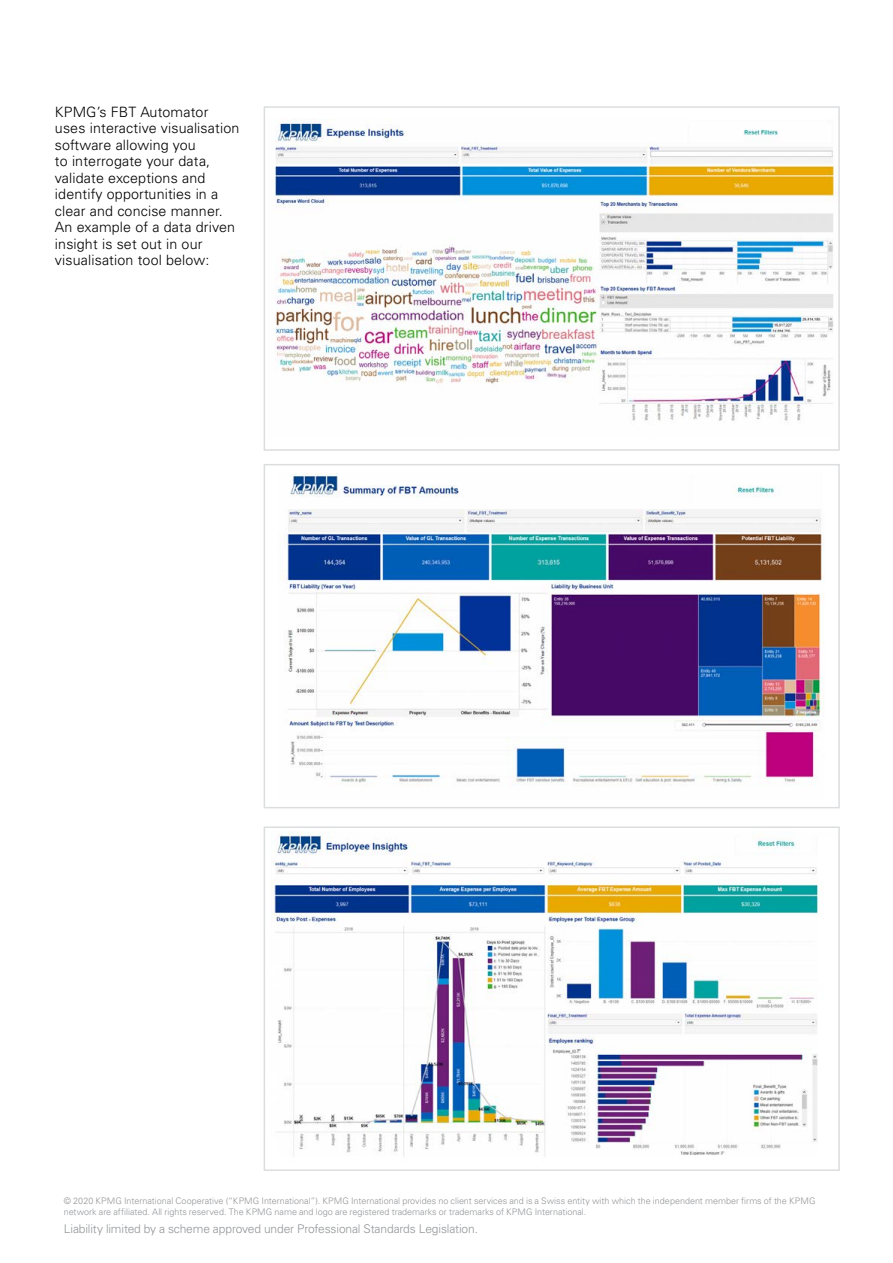
<style>
.page{position:relative;width:893px;height:1263px;background:#fff}
.page>*{position:absolute;margin:0;border:0;box-sizing:border-box;transform-origin:0 0}
.t1{font:300 14.25px/16.5px "Univers LT Std";letter-spacing:.01em;color:#000}
.t2{font:300 12px "Univers LT Std";letter-spacing:-.01em;color:#939598}
.t3{font:300 9px/10.8px "Univers LT Std";color:#939598}
</style>
<div class="page">
<img style="left:275px;top:119px;width:561px;height:302px">
<div style="left:264px;top:106px;width:576px;height:345px;border:2px solid #dcddde"></div>
<img style="left:282px;top:474px;width:543px;height:312px">
<div style="left:264px;top:464px;width:576px;height:344px;border:2px solid #dcddde"></div>
<img style="left:271px;top:831px;width:548px;height:326px">
<div style="left:264px;top:826px;width:576px;height:345px;border:2px solid #dcddde"></div>
<p class="t1" style="left:55px;top:103px;width:186px">KPMG’s FBT Automator uses interactive visualisation software allowing you<br>to interrogate your data, validate exceptions and identify opportunities in a clear and concise manner.<br>An example of a data driven insight is set out in our visualisation tool below:</p>
<p class="t3" style="left:64px;top:1195px;width:753px">© 2020 KPMG International Cooperative (“KPMG International”). KPMG International provides no client services and is a Swiss entity with which the independent member firms of the KPMG network are affiliated. All rights reserved. The KPMG name and logo are registered trademarks or trademarks of KPMG International.</p>
<h2 class="t2" style="left:64px;top:1222px;width:416px">Liability limited by a scheme approved under Professional Standards Legislation.</h2>
</div>
